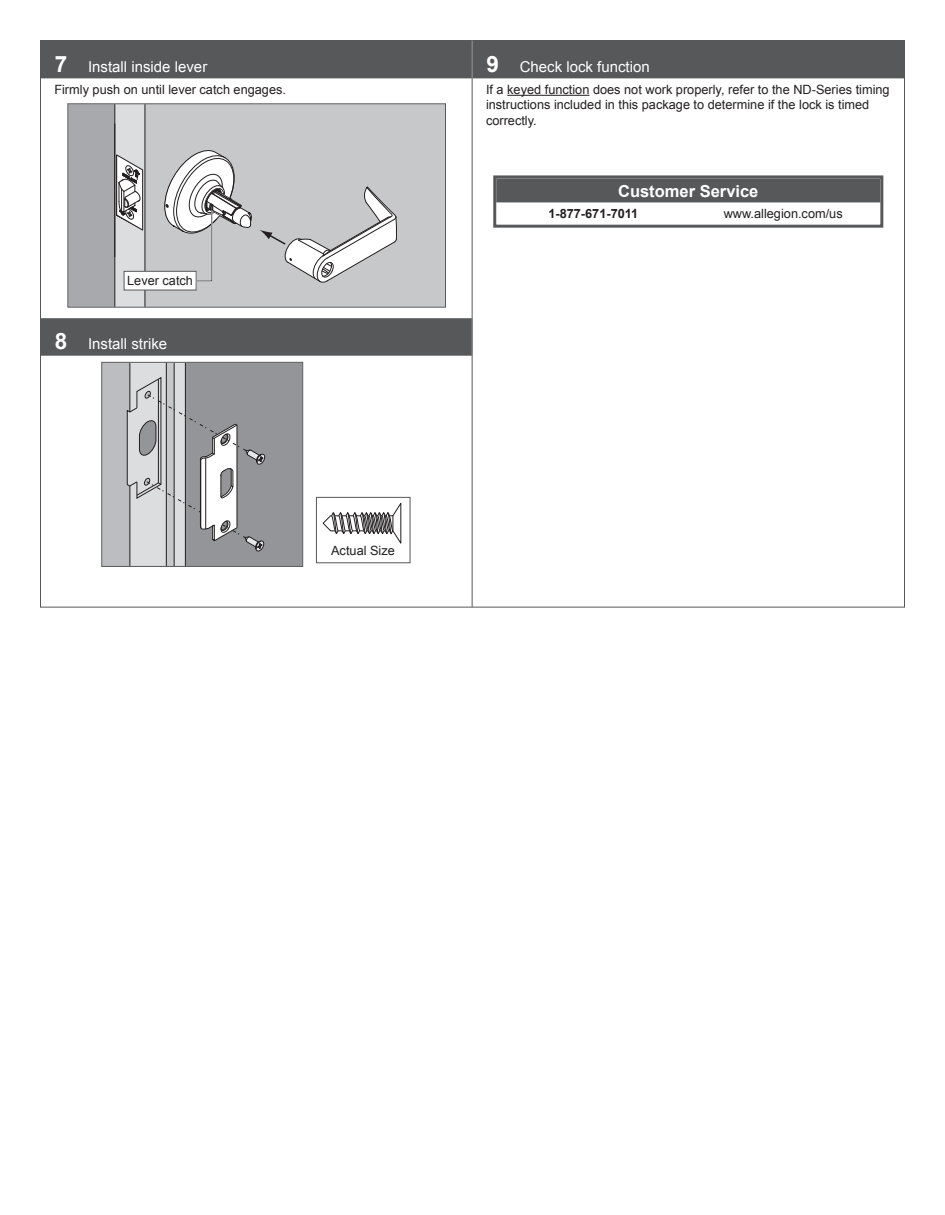
<style>
.page{position:relative;width:945px;height:1215px;background:#fff}
.page>*{position:absolute;margin:0;border:0;box-sizing:border-box;transform-origin:0 0}
.t1{font:700 16.5px "Arial";color:#fff}
.t2{font:15px "Arial";color:#fff}
.t3{font:12.75px/15.3px "Arial";color:#231f20}
.t4{font:700 12.75px "Arial";color:#231f20}
.s1{font-weight:700;font-size:22.5px}
</style>
<div class="page">
<div style="left:41px;top:41px;width:431px;height:37px;background:#57585a"></div>
<div style="left:41px;top:318px;width:431px;height:38px;background:#57585a"></div>
<div style="left:252px;top:106px;width:192px;height:199px;background:#c7c8ca"></div>
<svg style="left:260px;top:187px;width:137px;height:97px"></svg>
<svg style="left:68px;top:104px;width:184px;height:203px;background:#bebfc1"></svg>
<div style="left:124px;top:271px;width:72px;height:19px;background:#fff"></div>
<div style="left:124px;top:271px;width:73px;height:19px;border:1px solid #57585a"></div>
<div style="left:102px;top:362px;width:201px;height:205px;background:#939598"></div>
<svg style="left:104px;top:364px;width:161px;height:201px"></svg>
<div style="left:102px;top:362px;width:201px;height:205px;border:1px solid #57585a"></div>
<div style="left:316px;top:497px;width:94px;height:66px;border:1px solid #57585a"></div>
<svg style="left:323px;top:503px;width:78px;height:41px"></svg>
<div style="left:472px;top:41px;width:432px;height:37px;background:#57585a"></div>
<hr style="left:507px;top:95px;width:82px;height:1px;background:#231f20">
<div style="left:496px;top:178px;width:384px;height:24px;background:#57585a"></div>
<div style="left:493px;top:175px;width:390px;height:53px;border:3px solid #57585a"></div>
<hr style="left:472px;top:40px;width:1px;height:568px;background:#57585a">
<p class="t2" style="left:55px;top:57px;width:154px"><span class="s1">7</span> Install inside lever</p>
<p class="t3" style="left:54px;top:82px;width:233px">Firmly push on until lever catch engages.</p>
<p class="t3" style="left:127px;top:273px;width:67px">Lever catch</p>
<p class="t2" style="left:55px;top:334px;width:114px"><span class="s1">8</span> Install strike</p>
<p class="t3" style="left:331px;top:543px;width:65px">Actual Size</p>
<p class="t2" style="left:486px;top:57px;width:165px"><span class="s1">9</span> Check lock function</p>
<p class="t3" style="left:486px;top:82px;width:405px">If a keyed function does not work properly, refer to the ND-Series timing instructions included in this package to determine if the lock is timed correctly.</p>
<p class="t1" style="left:618px;top:180px;width:142px">Customer Service</p>
<p class="t4" style="left:548px;top:205px;width:92px">1-877-671-7011</p>
<p class="t3" style="left:724px;top:206px;width:121px">www.allegion.com/us</p>
</div>
